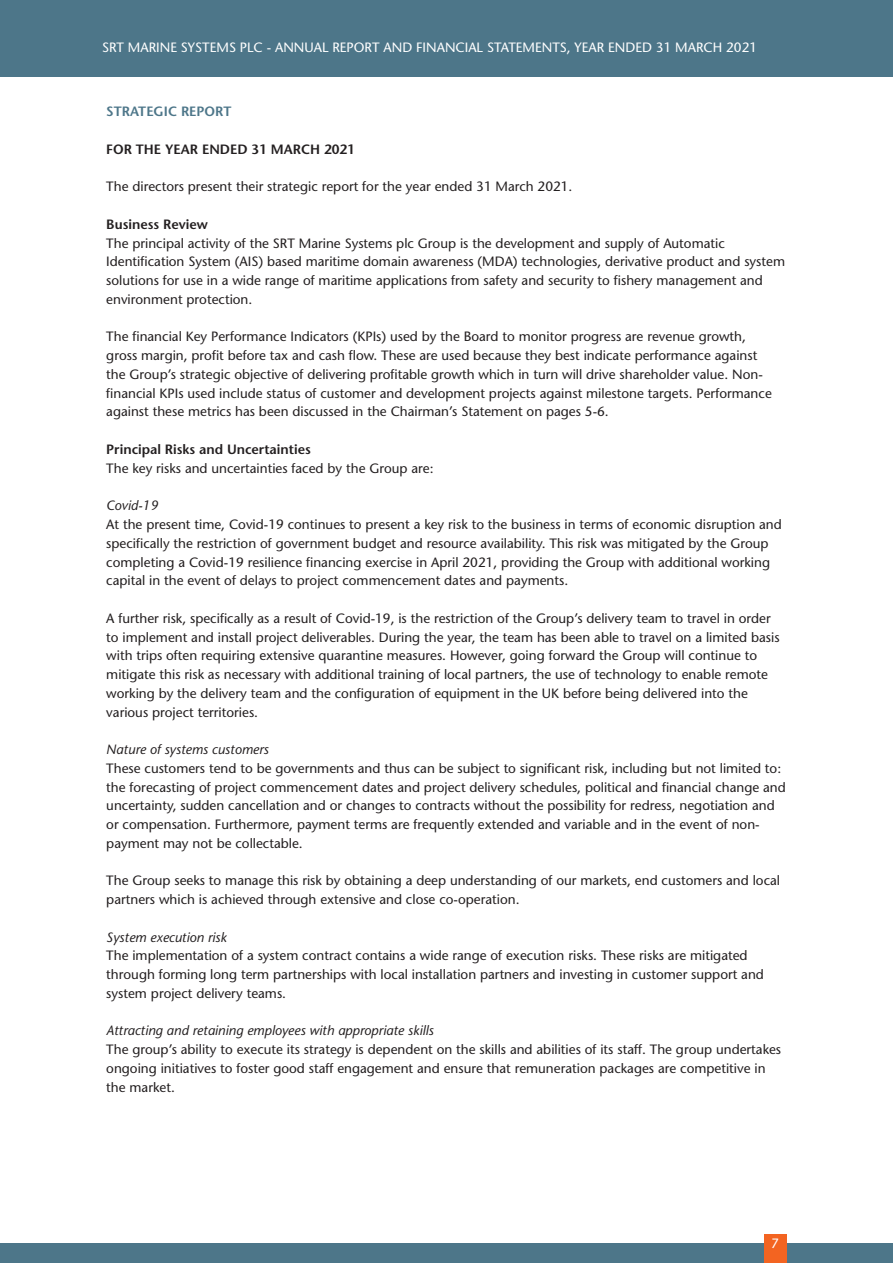
<style>
.page{position:relative;width:893px;height:1263px;background:#fff}
.page>*{position:absolute;margin:0;border:0;box-sizing:border-box;transform-origin:0 0}
.t1{font:13.5px/18.8px "Stone Sans";color:#231f20}
.t2{font:italic 13.5px "Stone Sans";color:#231f20}
.t3{font:13.5px "Stone Sans";color:#fff}
.t4{font:600 13.5px "Stone Sans";color:#231f20}
.t5{font:600 13.5px "Stone Sans";color:#4d7689}
</style>
<div class="page">
<div style="left:0;top:1243px;width:893px;height:20px;background:#4d7689"></div>
<div style="left:0;top:0;width:893px;height:77px;background:#4d7689"></div>
<div style="left:764px;top:1234px;width:22px;height:29px;background:#f36421"></div>
<p class="t3" style="left:102px;top:39px;width:657px">SRT MARINE SYSTEMS PLC - ANNUAL REPORT AND FINANCIAL STATEMENTS, YEAR ENDED 31 MARCH 2021</p>
<p class="t5" style="left:106px;top:104px;width:127px">STRATEGIC REPORT</p>
<p class="t4" style="left:106px;top:141px;width:250px">FOR THE YEAR ENDED 31 MARCH 2021</p>
<p class="t1" style="left:106px;top:177px;width:468px">The directors present their strategic report for the year ended 31 March 2021.</p>
<p class="t4" style="left:106px;top:216px;width:103px">Business Review</p>
<p class="t1" style="left:106px;top:234px;width:680px">The principal activity of the SRT Marine Systems plc Group is the development and supply of Automatic Identification System (AIS) based maritime domain awareness (MDA) technologies, derivative product and system solutions for use in a wide range of maritime applications from safety and security to fishery management and environment protection.</p>
<p class="t1" style="left:106px;top:327px;width:667px">The financial Key Performance Indicators (KPIs) used by the Board to monitor progress are revenue growth, gross margin, profit before tax and cash flow. These are used because they best indicate performance against the Group’s strategic objective of delivering profitable growth which in turn will drive shareholder value. Non&shy;financial KPIs used include status of customer and development projects against milestone targets. Performance against these metrics has been discussed in the Chairman’s Statement on pages 5-6.</p>
<p class="t4" style="left:106px;top:441px;width:206px">Principal Risks and Uncertainties</p>
<p class="t1" style="left:106px;top:459px;width:329px">The key risks and uncertainties faced by the Group are:</p>
<p class="t2" style="left:106px;top:497px;width:53px">Covid-19</p>
<p class="t1" style="left:106px;top:515px;width:677px">At the present time, Covid-19 continues to present a key risk to the business in terms of economic disruption and specifically the restriction of government budget and resource availability. This risk was mitigated by the Group completing a Covid-19 resilience financing exercise in April 2021, providing the Group with additional working capital in the event of delays to project commencement dates and payments.</p>
<p class="t1" style="left:106px;top:609px;width:675px">A further risk, specifically as a result of Covid-19, is the restriction of the Group’s delivery team to travel in order to implement and install project deliverables. During the year, the team has been able to travel on a limited basis with trips often requiring extensive quarantine measures. However, going forward the Group will continue to mitigate this risk as necessary with additional training of local partners, the use of technology to enable remote working by the delivery team and the configuration of equipment in the UK before being delivered into the various project territories.</p>
<p class="t2" style="left:106px;top:741px;width:164px">Nature of systems customers</p>
<p class="t1" style="left:106px;top:759px;width:681px">These customers tend to be governments and thus can be subject to significant risk, including but not limited to: the forecasting of project commencement dates and project delivery schedules, political and financial change and uncertainty, sudden cancellation and or changes to contracts without the possibility for redress, negotiation and or compensation. Furthermore, payment terms are frequently extended and variable and in the event of non&shy;payment may not be collectable.</p>
<p class="t1" style="left:106px;top:871px;width:675px">The Group seeks to manage this risk by obtaining a deep understanding of our markets, end customers and local partners which is achieved through extensive and close co-operation.</p>
<p class="t2" style="left:106px;top:929px;width:122px">System execution risk</p>
<p class="t1" style="left:106px;top:946px;width:659px">The implementation of a system contract contains a wide range of execution risks. These risks are mitigated through forming long term partnerships with local installation partners and investing in customer support and system project delivery teams.</p>
<p class="t2" style="left:106px;top:1023px;width:329px">Attracting and retaining employees with appropriate skills</p>
<p class="t1" style="left:106px;top:1040px;width:676px">The group’s ability to execute its strategy is dependent on the skills and abilities of its staff. The group undertakes ongoing initiatives to foster good staff engagement and ensure that remuneration packages are competitive in the market.</p>
<p class="t3" style="left:771px;top:1236px;width:9px">7</p>
</div>
